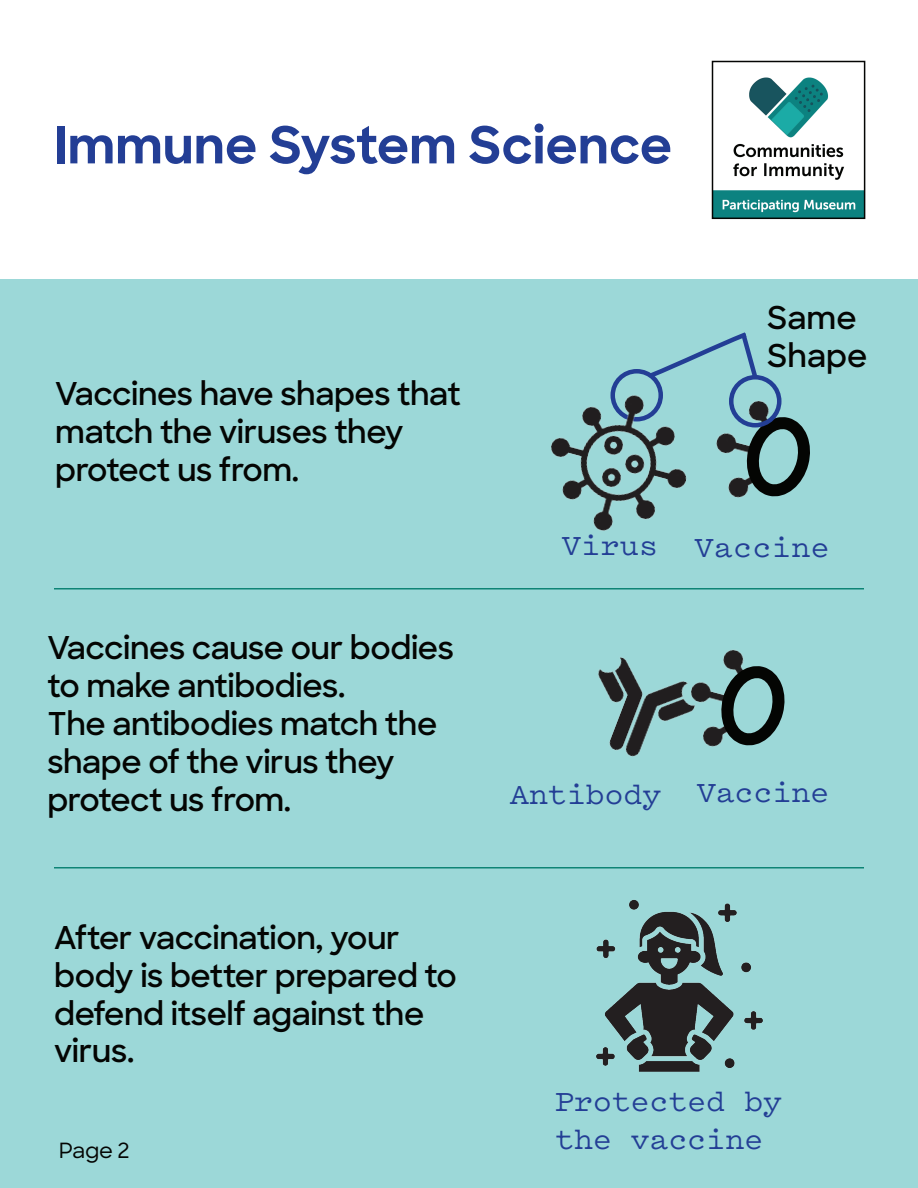
<style>
.page{position:relative;width:918px;height:1188px;background:#9cd8d8}
.page>*{position:absolute;margin:0;border:0;box-sizing:border-box;transform-origin:0 0}
.t1{font:700 51px "Sharp Sans";color:#233e95}
.t2{font:600 31.5px/37.8px "Sharp Sans";letter-spacing:-.015em;color:#040503}
.t3{font:500 31.5px/37.8px "Pitch";letter-spacing:-.015em;color:#233e95}
.t4{font:500 21px "Sharp Sans";color:#040503}
</style>
<div class="page">
<img style="left:729px;top:650px;width:15px;height:16px">
<img style="left:598px;top:651px;width:131px;height:106px">
<svg style="left:716px;top:666px;width:69px;height:91px"></svg>
<img style="left:596px;top:900px;width:167px;height:172px">
<div style="left:0;top:0;width:918px;height:279px;background:#fff"></div>
<img style="left:724px;top:375px;width:53px;height:123px">
<svg style="left:742px;top:417px;width:68px;height:81px"></svg>
<img style="left:715px;top:77px;width:147px;height:139px">
<div style="left:712px;top:61px;width:153px;height:158px;border:2px solid #040503"></div>
<hr style="left:54px;top:588px;width:810px;height:2px;background:#0e8475">
<hr style="left:54px;top:867px;width:810px;height:1px;background:#0e8475">
<div style="left:729px;top:375px;width:53px;height:53px;border:4px solid #233e95;border-radius:50%"></div>
<svg style="left:663px;top:332px;width:98px;height:51px"></svg>
<img style="left:551px;top:368px;width:173px;height:163px">
<h1 class="t1" style="left:54px;top:107px;width:620px">Immune System Science</h1>
<p class="t2" style="left:55px;top:374px;width:407px">Vaccines have shapes that match the viruses they protect us from.</p>
<p class="t2" style="left:767px;top:298px;width:102px">Same<br>Shape</p>
<p class="t2" style="left:47px;top:628px;width:408px">Vaccines cause our bodies to make antibodies.<br>The antibodies match the shape of the virus they protect us from.</p>
<p class="t2" style="left:54px;top:917px;width:404px">After vaccination, your body is better prepared to defend itself against the virus.</p>
<p class="t4" style="left:59px;top:1135px;width:72px">Page 2</p>
<p class="t3" style="left:562px;top:527px;width:270px">Virus Vaccine</p>
<p class="t3" style="left:510px;top:774px;width:153px">Antibody</p>
<p class="t3" style="left:697px;top:772px;width:134px">Vaccine</p>
<p class="t3" style="left:555px;top:1081px;width:229px">Protected by the vaccine</p>
</div>
